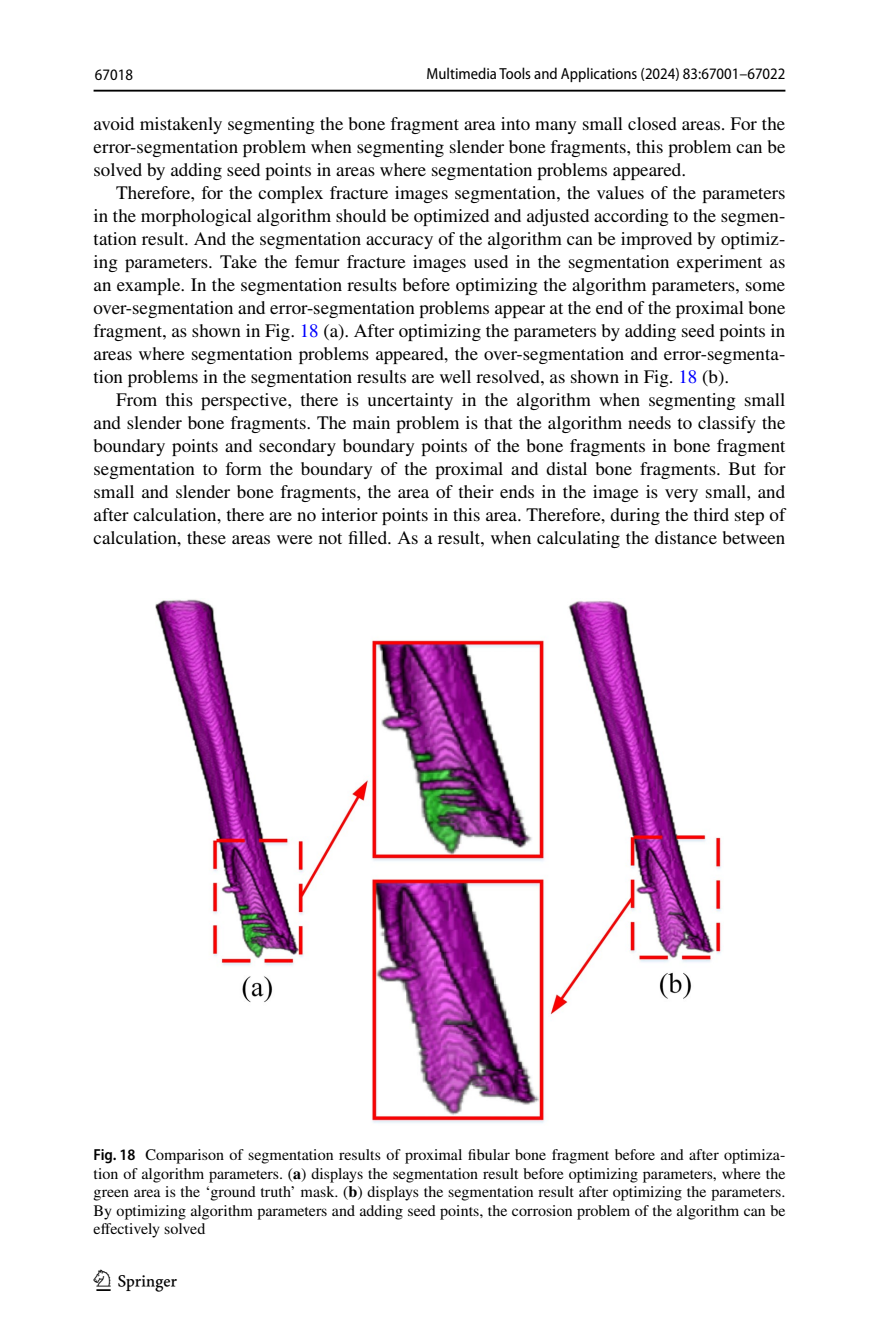
<style>
.page{position:relative;width:879px;height:1333px;background:#fff}
.page>*{position:absolute;margin:0;border:0;box-sizing:border-box;transform-origin:0 0}
.t1{font:30px "Springnew Regular 4";color:#000}
.t2{font:19px/23px "STIX";color:#000;text-align:justify}
.t3{font:16px/18.4px "STIX";color:#000;text-align:justify}
.t4{font:semi-condensed 16px "Myriad Pro";color:#000}
.s1{color:#00f}
.s2{font-family:"Myriad Pro";font-weight:600;font-stretch:semi-condensed}
.s3{font-weight:700}
</style>
<div class="page">
<hr style="left:94px;top:90px;width:691px;height:2px;background:#000">
<img style="left:156px;top:599px;width:566px;height:524px">
<p class="t4" style="left:95px;top:66px;width:39px">67018</p>
<p class="t4" style="left:426px;top:65px;width:360px">Multimedia Tools and Applications (2024) 83:67001–67022</p>
<p class="t2" style="left:94px;top:113px;width:693px">avoid mistakenly segmenting the bone fragment area into many small closed areas. For the error-segmentation problem when segmenting slender bone fragments, this problem can be solved by adding seed points in areas where segmentation problems appeared.</p>
<p class="t2" style="left:94px;top:182px;width:693px;text-indent:23px">Therefore, for the complex fracture images segmentation, the values of the parameters in the morphological algorithm should be optimized and adjusted according to the segmen&shy;tation result. And the segmentation accuracy of the algorithm can be improved by optimiz&shy;ing parameters. Take the femur fracture images used in the segmentation experiment as an example. In the segmentation results before optimizing the algorithm parameters, some over-segmentation and error-segmentation problems appear at the end of the proximal bone fragment, as shown in Fig. <span class="s1">18</span> (a). After optimizing the parameters by adding seed points in areas where segmentation problems appeared, the over-segmentation and error-segmenta&shy;tion problems in the segmentation results are well resolved, as shown in Fig. <span class="s1">18</span> (b).</p>
<p class="t2" style="left:94px;top:389px;width:693px;text-indent:23px">From this perspective, there is uncertainty in the algorithm when segmenting small and slender bone fragments. The main problem is that the algorithm needs to classify the boundary points and secondary boundary points of the bone fragments in bone fragment segmentation to form the boundary of the proximal and distal bone fragments. But for small and slender bone fragments, the area of their ends in the image is very small, and after calculation, there are no interior points in this area. Therefore, during the third step of calculation, these areas were not filled. As a result, when calculating the distance between</p>
<p class="t3" style="left:94px;top:1146px;width:693px"><span class="s2">Fig. 18</span> Comparison of segmentation results of proximal fibular bone fragment before and after optimiza&shy;tion of algorithm parameters. (<span class="s3">a</span>) displays the segmentation result before optimizing parameters, where the green area is the ‘ground truth’ mask. (<span class="s3">b</span>) displays the segmentation result after optimizing the parameters.<br>By optimizing algorithm parameters and adding seed points, the corrosion problem of the algorithm can be effectively solved</p>
<h1 class="t1" style="left:96px;top:1269px;width:83px">1 3</h1>
</div>
